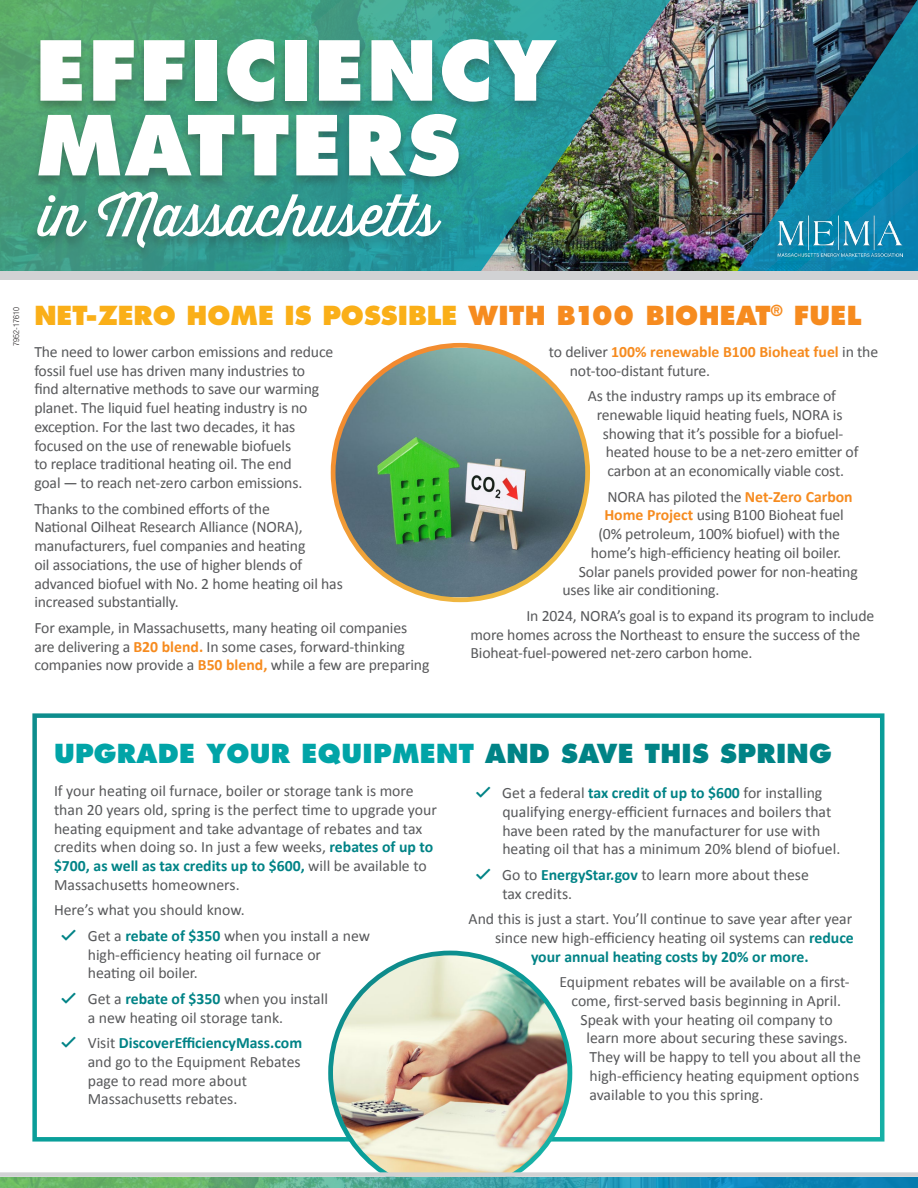
<style>
.page{position:relative;width:918px;height:1188px;background:#fff}
.page>*{position:absolute;margin:0;border:0;box-sizing:border-box;transform-origin:0 0}
.t1{font:800 80.25px/74.7px "Futura";letter-spacing:.03em;color:#fff}
.t2{font:57.6px "Thirsty Script";color:#fff}
.t3{font:800 25.5px "Futura";color:#faaf18}
.t4{font:800 25.5px "Futura";letter-spacing:.01em;color:#01a4a7}
.t5{font:15.75px/18.8px "Calibri";letter-spacing:-.01em;color:#57585a}
.t6{font:700 15.75px "Calibri";color:#008386}
.t7{font:300 condensed 8.25px "Helvetica Neue LT Pro";color:#231f20}
.s1{color:#f68b1f}
.s2{font-weight:700;color:#f68b1f}
.s3{color:#008386}
.s4{font-weight:700;color:#008386}
</style>
<div class="page">
<img style="left:333px;top:348px;width:255px;height:249px">
<img style="left:328px;top:951px;width:244px;height:221px">
<svg style="left:0;top:0;width:918px;height:272px;background:#46a281"></svg>
<img style="left:481px;top:0;width:436px;height:272px">
<div style="left:32px;top:38px;width:531px;height:152px;background:#231f20;opacity:.3"></div>
<div style="left:29px;top:190px;width:420px;height:73px;background:#231f20;opacity:.3"></div>
<div style="left:0;top:272px;width:918px;height:8px;background:#d1d2d4"></div>
<svg style="left:0;top:1177px;width:918px;height:11px;background:#3ea199"></svg>
<div style="left:0;top:1172px;width:918px;height:5px;background:#d1d2d4"></div>
<img style="left:778px;top:215px;width:125px;height:42px">
<h1 class="t1" style="left:36px;top:34px;width:522px">EFFICIENCY<br>MATTERS</h1>
<h2 class="t2" style="left:40px;top:174px;width:400px">in Massachusetts</h2>
<p class="t7" style="left:11px;top:346px;width:40px;rotate:-90deg">7952-17610</p>
<h3 class="t3" style="left:34px;top:299px;width:829px">NET-ZERO HOME IS POSSIBLE <span class="s1">WITH B100 BIOHEAT</span><sup>®</sup> <span class="s1">FUEL</span></h3>
<p class="t5" style="left:34px;top:342px;width:301px">The need to lower carbon emissions and reduce fossil fuel use has driven many industries to find alternative methods to save our warming planet. The liquid fuel heating industry is no exception. For the last two decades, it has focused on the use of renewable biofuels<br>to replace traditional heating oil. The end<br>goal — to reach net-zero carbon emissions.</p>
<p class="t5" style="left:34px;top:499px;width:310px">Thanks to the combined efforts of the<br>National Oilheat Research Alliance (NORA), manufacturers, fuel companies and heating<br>oil associations, the use of higher blends of advanced biofuel with No. 2 home heating oil has increased substantially.</p>
<p class="t5" style="left:34px;top:618px;width:397px">For example, in Massachusetts, many heating oil companies are delivering a <span class="s2">B20 blend.</span> In some cases, forward-thinking companies now provide a <span class="s2">B50 blend,</span> while a few are preparing</p>
<p class="t5" style="left:570px;top:342px;width:310px;text-indent:-21px">to deliver <span class="s2">100% renewable B100 Bioheat fuel</span> in the not-too-distant future.</p>
<p class="t5" style="left:588px;top:387px;width:250px">As the industry ramps up its embrace of</p>
<p class="t5" style="left:597px;top:405px;width:247px">renewable liquid heating fuels, NORA is</p>
<p class="t5" style="left:603px;top:424px;width:242px">showing that it’s possible for a biofuel-</p>
<p class="t5" style="left:606px;top:443px;width:254px">heated house to be a net-zero emitter of</p>
<p class="t5" style="left:607px;top:462px;width:238px">carbon at an economically viable cost.</p>
<p class="t5" style="left:607px;top:487px;width:247px">NORA has piloted the <span class="s2">Net-Zero Carbon</span></p>
<p class="t5" style="left:604px;top:506px;width:241px"><span class="s2">Home Project</span> using B100 Bioheat fuel</p>
<p class="t5" style="left:598px;top:525px;width:243px">(0% petroleum, 100% biofuel) with the</p>
<p class="t5" style="left:591px;top:543px;width:252px">home’s high-efficiency heating oil boiler.</p>
<p class="t5" style="left:579px;top:562px;width:280px">Solar panels provided power for non-heating</p>
<p class="t5" style="left:562px;top:581px;width:159px">uses like air conditioning.</p>
<p class="t5" style="left:471px;top:606px;width:405px;text-indent:56px">In 2024, NORA’s goal is to expand its program to include more homes across the Northeast to ensure the success of the<br>Bioheat-fuel-powered net-zero carbon home.</p>
<h3 class="t4" style="left:54px;top:738px;width:779px">UPGRADE YOUR EQUIPMENT <span class="s3">AND SAVE THIS SPRING</span></h3>
<p class="t5" style="left:54px;top:782px;width:384px">If your heating oil furnace, boiler or storage tank is more than 20 years old, spring is the perfect time to upgrade your heating equipment and take advantage of rebates and tax credits when doing so. In just a few weeks, <span class="s4">rebates of up to $700, as well as tax credits up to $600,</span> will be available to Massachusetts homeowners.</p>
<p class="t5" style="left:88px;top:897px;width:284px;line-height:25.5px;text-indent:-34px">Here’s what you should know.<br>Get a <span class="s4">rebate of $350</span> when you install a new</p>
<p class="t5" style="left:88px;top:945px;width:235px">high‑efficiency heating oil furnace or heating oil boiler.</p>
<p class="t5" style="left:88px;top:989px;width:242px">Get a <span class="s4">rebate of $350</span> when you install a new heating oil storage tank.</p>
<p class="t5" style="left:88px;top:1034px;width:216px">Visit <span class="s4">DiscoverEfficiencyMass.com </span>and go to the Equipment Rebates page to read more about<br>Massachusetts rebates.</p>
<p class="t5" style="left:502px;top:784px;width:340px">Get a federal <span class="s4">tax credit of up to $600</span> for installing qualifying energy-efficient furnaces and boilers that have been rated by the manufacturer for use with heating oil that has a minimum 20% blend of biofuel.</p>
<p class="t5" style="left:502px;top:865px;width:308px">Go to <span class="s4">EnergyStar.gov</span> to learn more about these tax credits.</p>
<p class="t5" style="left:469px;top:910px;width:385px">And this is just a start. You’ll continue to save year after year</p>
<p class="t5" style="left:495px;top:928px;width:360px">since new high-efficiency heating oil systems can <span class="s4">reduce</span></p>
<p class="t6" style="left:531px;top:946px;width:279px">your annual heating costs by 20% or more.</p>
<p class="t5" style="left:560px;top:973px;width:292px">Equipment rebates will be available on a first-</p>
<p class="t5" style="left:572px;top:991px;width:271px">come, first-served basis beginning in April.</p>
<p class="t5" style="left:580px;top:1010px;width:254px">Speak with your heating oil company to</p>
<p class="t5" style="left:586px;top:1029px;width:263px">learn more about securing these savings.</p>
<p class="t5" style="left:590px;top:1048px;width:273px">They will be happy to tell you about all the</p>
<p class="t5" style="left:590px;top:1066px;width:271px">high-efficiency heating equipment options</p>
<p class="t5" style="left:590px;top:1085px;width:175px">available to you this spring.</p>
</div>
